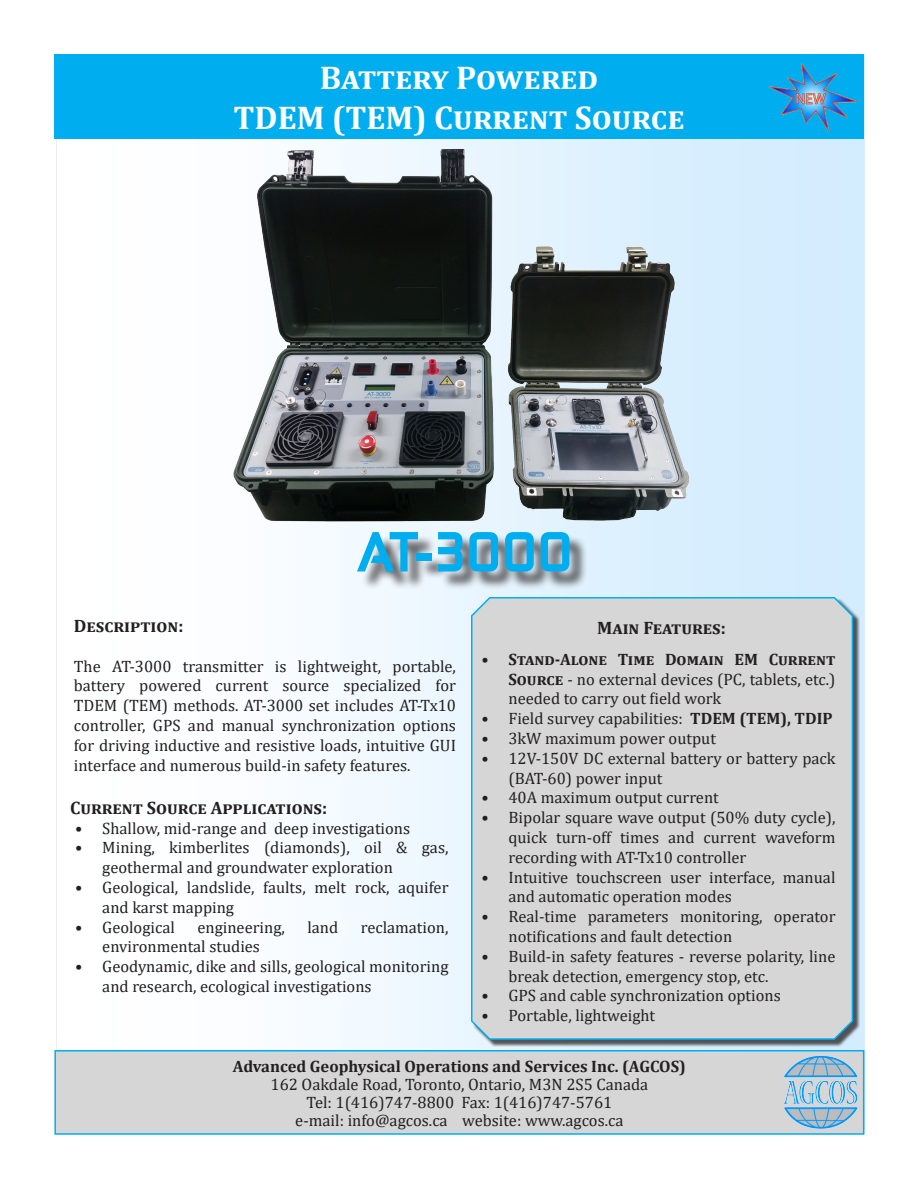
<style>
.page{position:relative;width:918px;height:1188px;background:#fff}
.page>*{position:absolute;margin:0;border:0;box-sizing:border-box;transform-origin:0 0}
.t1{font:54px "Zekton Hv";color:#00aeef}
.t2{font:700 33px "Cambria";color:#fff}
.t3{font:700 18px "Cambria";color:#231f20}
.t4{font:16.5px/19.8px "Cambria";color:#231f20}
.t5{font:700 16.5px "Cambria";color:#231f20}
.s1{font-weight:700}
</style>
<div class="page">
<img style="left:222px;top:145px;width:475px;height:382px">
<div style="left:54px;top:54px;width:810px;height:85px;background:#00aeef"></div>
<div style="left:473px;top:599px;width:387px;height:448px;background:#231f20;opacity:.75"></div>
<div style="left:470px;top:596px;width:384px;height:445px;background:#d5d6d5"></div>
<img style="left:768px;top:63px;width:89px;height:69px">
<div style="left:55px;top:1051px;width:809px;height:83px;background:#d5d6d5"></div>
<div style="left:54px;top:1050px;width:810px;height:85px;border:2px solid #00aeef"></div>
<img style="left:778px;top:1051px;width:85px;height:82px">
<div style="left:361px;top:535px;width:227px;height:55px;background:#231f20;opacity:.75"></div>
<p class="t2" style="left:320px;top:55px;width:280px">Battery Powered</p>
<p class="t2" style="left:233px;top:94px;width:453px">TDEM (TEM) Current Source</p>
<p class="t1" style="left:357px;top:519px;width:218px">AT-3000</p>
<p class="t3" style="left:74px;top:613px;width:111px">Description:</p>
<p class="t4" style="left:74px;top:656px;width:384px;text-align:justify">The AT-3000 transmitter is lightweight, portable, battery powered current source specialized for TDEM (TEM) methods. AT-3000 set includes AT-Tx10 controller, GPS and manual synchronization options for driving inductive and resistive loads, intuitive GUI interface and numerous build-in safety features.</p>
<p class="t3" style="left:70px;top:795px;width:259px">Current Source Applications:</p>
<p class="t4" style="left:75px;top:818px;width:336px">• Shallow, mid-range and deep investigations</p>
<p class="t4" style="left:102px;top:838px;width:348px;text-indent:-27px">• Mining, kimberlites (diamonds), oil &amp; gas, geothermal and groundwater exploration</p>
<p class="t4" style="left:102px;top:877px;width:348px;text-indent:-27px">• Geological, landslide, faults, melt rock, aquifer and karst mapping</p>
<p class="t4" style="left:75px;top:917px;width:101px">• Geological</p>
<p class="t4" style="left:197px;top:917px;width:89px">engineering,</p>
<p class="t4" style="left:307px;top:917px;width:32px">land</p>
<p class="t4" style="left:361px;top:917px;width:89px">reclamation,</p>
<p class="t4" style="left:102px;top:937px;width:159px">environmental studies</p>
<p class="t4" style="left:102px;top:957px;width:348px;text-indent:-27px">• Geodynamic, dike and sills, geological monitoring and research, ecological investigations</p>
<p class="t3" style="left:597px;top:615px;width:130px">Main Features:</p>
<p class="t4" style="left:508px;top:649px;width:329px;text-align:justify;text-indent:-27px"><span class="s1">• Stand-Alone Time Domain EM Current Source</span> - no external devices (PC, tablets, etc.) needed to carry out field work</p>
<p class="t4" style="left:482px;top:709px;width:353px">• Field survey capabilities: <span class="s1">TDEM (TEM), TDIP</span></p>
<p class="t4" style="left:482px;top:728px;width:236px">• 3kW maximum power output</p>
<p class="t4" style="left:508px;top:748px;width:328px;text-indent:-27px">• 12V-150V DC external battery or battery pack (BAT-60) power input</p>
<p class="t4" style="left:482px;top:788px;width:239px">• 40A maximum output current</p>
<p class="t4" style="left:508px;top:808px;width:329px;text-align:justify;text-indent:-27px">• Bipolar square wave output (50% duty cycle), quick turn-off times and current waveform recording with AT-Tx10 controller</p>
<p class="t4" style="left:508px;top:867px;width:328px;text-indent:-27px">• Intuitive touchscreen user interface, manual and automatic operation modes</p>
<p class="t4" style="left:508px;top:907px;width:329px;text-indent:-27px">• Real-time parameters monitoring, operator notifications and fault detection</p>
<p class="t4" style="left:508px;top:946px;width:328px;text-indent:-27px">• Build-in safety features - reverse polarity, line break detection, emergency stop, etc.</p>
<p class="t4" style="left:482px;top:986px;width:301px">• GPS and cable synchronization options</p>
<p class="t4" style="left:482px;top:1006px;width:175px">• Portable, lightweight</p>
<p class="t5" style="left:233px;top:1055px;width:454px">Advanced Geophysical Operations and Services Inc. (AGCOS)</p>
<p class="t4" style="left:271px;top:1074px;width:379px">162 Oakdale Road, Toronto, Ontario, M3N 2S5 Canada</p>
<p class="t4" style="left:307px;top:1092px;width:307px">Tel: 1(416)747-8800 Fax: 1(416)747-5761</p>
<p class="t4" style="left:295px;top:1110px;width:330px">e-mail: info@agcos.ca website: www.agcos.ca</p>
</div>
